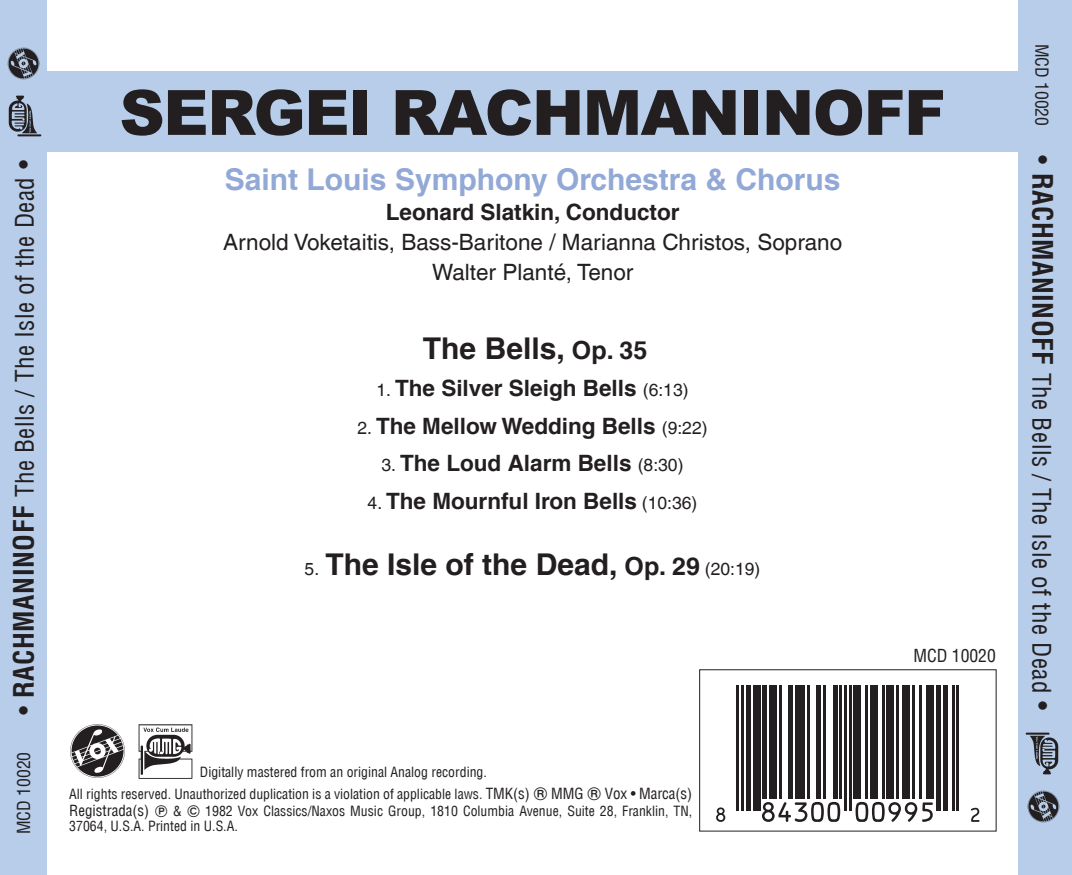
<style>
.page{position:relative;width:1072px;height:875px;background:#fff}
.page>*{position:absolute;margin:0;border:0;box-sizing:border-box;transform-origin:0 0}
.t1{font:900 62.5px "Arial";letter-spacing:-.02em;color:#231f20}
.t2{font:700 30px "Helvetica LT Com";color:#231f20}
.t3{font:700 30px "Helvetica LT Com";color:#92a8d6}
.t4{font:condensed 25px "Helvetica Com";letter-spacing:.02em;color:#231f20}
.t5{font:700 22.5px "Helvetica LT Com";color:#231f20}
.t6{font:22.5px/30px "Helvetica LT Com";color:#231f20;text-align:center}
.t7{font:condensed 17.5px "Helvetica Com";color:#231f20}
.t8{font:condensed 13.75px/17.5px "Helvetica Com";color:#231f20}
.s1{font-size:27.5px}
.s2{font-weight:700;font-size:27.5px}
.s3{font-size:25px}
.s4{font-weight:400;font-size:17.5px}
.s5{font-size:15px}
.s6{font-family:"Bundesbahn Pi Three";font-stretch:normal;font-size:15px}
.s7{font-family:"Bundesbahn Pi Three";font-stretch:normal}
</style>
<div class="page">
<div style="left:0;top:0;width:47px;height:875px;background:#b7cde9"></div>
<div style="left:1018px;top:0;width:53px;height:875px;background:#b7cde9"></div>
<svg style="left:716px;top:807px;width:9px;height:15px"></svg>
<hr style="left:736px;top:686px;width:3px;height:125px;background:#231f20">
<hr style="left:741px;top:686px;width:2px;height:125px;background:#231f20">
<div style="left:745px;top:686px;width:5px;height:125px;background:#231f20"></div>
<div style="left:752px;top:686px;width:8px;height:125px;background:#231f20"></div>
<div style="left:762px;top:686px;width:5px;height:113px;background:#231f20"></div>
<div style="left:769px;top:686px;width:7px;height:113px;background:#231f20"></div>
<hr style="left:778px;top:686px;width:3px;height:113px;background:#231f20">
<hr style="left:788px;top:686px;width:4px;height:113px;background:#231f20">
<div style="left:795px;top:686px;width:9px;height:113px;background:#231f20"></div>
<hr style="left:806px;top:686px;width:3px;height:113px;background:#231f20">
<hr style="left:816px;top:686px;width:4px;height:113px;background:#231f20">
<hr style="left:823px;top:686px;width:2px;height:113px;background:#231f20">
<svg style="left:762px;top:802px;width:78px;height:20px"></svg>
<div style="left:832px;top:686px;width:5px;height:113px;background:#231f20"></div>
<hr style="left:839px;top:686px;width:3px;height:113px;background:#231f20">
<hr style="left:844px;top:686px;width:2px;height:125px;background:#231f20">
<hr style="left:849px;top:686px;width:2px;height:125px;background:#231f20">
<div style="left:853px;top:686px;width:7px;height:113px;background:#231f20"></div>
<hr style="left:865px;top:686px;width:2px;height:113px;background:#231f20">
<div style="left:870px;top:686px;width:7px;height:113px;background:#231f20"></div>
<hr style="left:881px;top:686px;width:3px;height:113px;background:#231f20">
<div style="left:886px;top:686px;width:7px;height:113px;background:#231f20"></div>
<hr style="left:895px;top:686px;width:3px;height:113px;background:#231f20">
<div style="left:902px;top:686px;width:7px;height:113px;background:#231f20"></div>
<hr style="left:912px;top:686px;width:2px;height:113px;background:#231f20">
<svg style="left:855px;top:802px;width:77px;height:20px"></svg>
<hr style="left:919px;top:686px;width:2px;height:113px;background:#231f20">
<div style="left:926px;top:686px;width:7px;height:113px;background:#231f20"></div>
<div style="left:935px;top:686px;width:5px;height:125px;background:#231f20"></div>
<div style="left:942px;top:686px;width:5px;height:125px;background:#231f20"></div>
<hr style="left:951px;top:686px;width:3px;height:125px;background:#231f20">
<hr style="left:956px;top:686px;width:2px;height:125px;background:#231f20">
<svg style="left:971px;top:808px;width:8px;height:14px"></svg>
<div style="left:24px;top:71px;width:1017px;height:81px;background:#b7cde9"></div>
<div style="left:699px;top:669px;width:297px;height:162px;border:1px solid #231f20"></div>
<img style="left:8px;top:48px;width:32px;height:32px">
<img style="left:1027px;top:790px;width:32px;height:32px">
<img style="left:8px;top:96px;width:34px;height:41px">
<img style="left:1025px;top:733px;width:34px;height:41px">
<img style="left:70px;top:724px;width:55px;height:54px">
<img style="left:138px;top:724px;width:55px;height:55px">
<p class="t7" style="left:1052px;top:44px;width:84px;rotate:90deg">MCD 10020</p>
<h1 class="t1" style="left:119px;top:67px;width:827px">SERGEI RACHMANINOFF</h1>
<h2 class="t3" style="left:225px;top:161px;width:617px">Saint Louis Symphony Orchestra &amp; Chorus</h2>
<h3 class="t5" style="left:386px;top:198px;width:295px">Leonard Slatkin, Conductor</h3>
<h3 class="t6" style="left:223px;top:227px;width:620px">Arnold Voketaitis, Bass-Baritone / Marianna Christos, Soprano<br>Walter Planté, Tenor</h3>
<h3 class="t4" style="left:9px;top:715px;width:556px;rotate:-90deg"><span class="s1">•</span> <span class="s2">RACHMANINOFF</span> The Bells / The Isle of the Dead <span class="s1">•</span></h3>
<h3 class="t4" style="left:1056px;top:155px;width:556px;rotate:90deg"><span class="s1">•</span> <span class="s2">RACHMANINOFF</span> The Bells / The Isle of the Dead <span class="s1">•</span></h3>
<h2 class="t2" style="left:423px;top:330px;width:226px">The Bells, <span class="s3">Op. 35</span></h2>
<h3 class="t5" style="left:376px;top:375px;width:313px"><span class="s4">1.</span> The Silver Sleigh Bells <span class="s4">(6:13)</span></h3>
<h3 class="t5" style="left:357px;top:412px;width:351px"><span class="s4">2.</span> The Mellow Wedding Bells <span class="s4">(9:22)</span></h3>
<h3 class="t5" style="left:381px;top:450px;width:303px"><span class="s4">3.</span> The Loud Alarm Bells <span class="s4">(8:30)</span></h3>
<h3 class="t5" style="left:367px;top:487px;width:331px"><span class="s4">4.</span> The Mournful Iron Bells <span class="s4">(10:36)</span></h3>
<h2 class="t2" style="left:304px;top:546px;width:457px"><span class="s4">5.</span> The Isle of the Dead, <span class="s3">Op. 29</span> <span class="s4">(20:19)</span></h2>
<p class="t7" style="left:913px;top:645px;width:84px">MCD 10020</p>
<p class="t7" style="left:13px;top:834px;width:84px;rotate:-90deg">MCD 10020</p>
<p class="t8" style="left:200px;top:763px;width:288px">Digitally mastered from an original Analog recording.</p>
<p class="t8" style="left:69px;top:784px;width:624px">All rights reserved. Unauthorized duplication is a violation of applicable laws. <span class="s5">TMK(s)</span> <span class="s6">R</span> <span class="s5">MMG</span> <span class="s6">R</span> <span class="s5">Vox • Marca(s)<br>Registrada(s)</span> <span class="s7">P</span> &amp; <span class="s7">C</span> 1982 Vox Classics/Naxos Music Group, 1810 Columbia Avenue, Suite 28, Franklin, TN,</p>
<p class="t8" style="left:69px;top:817px;width:170px">37064, U.S.A. Printed in U.S.A.</p>
</div>
